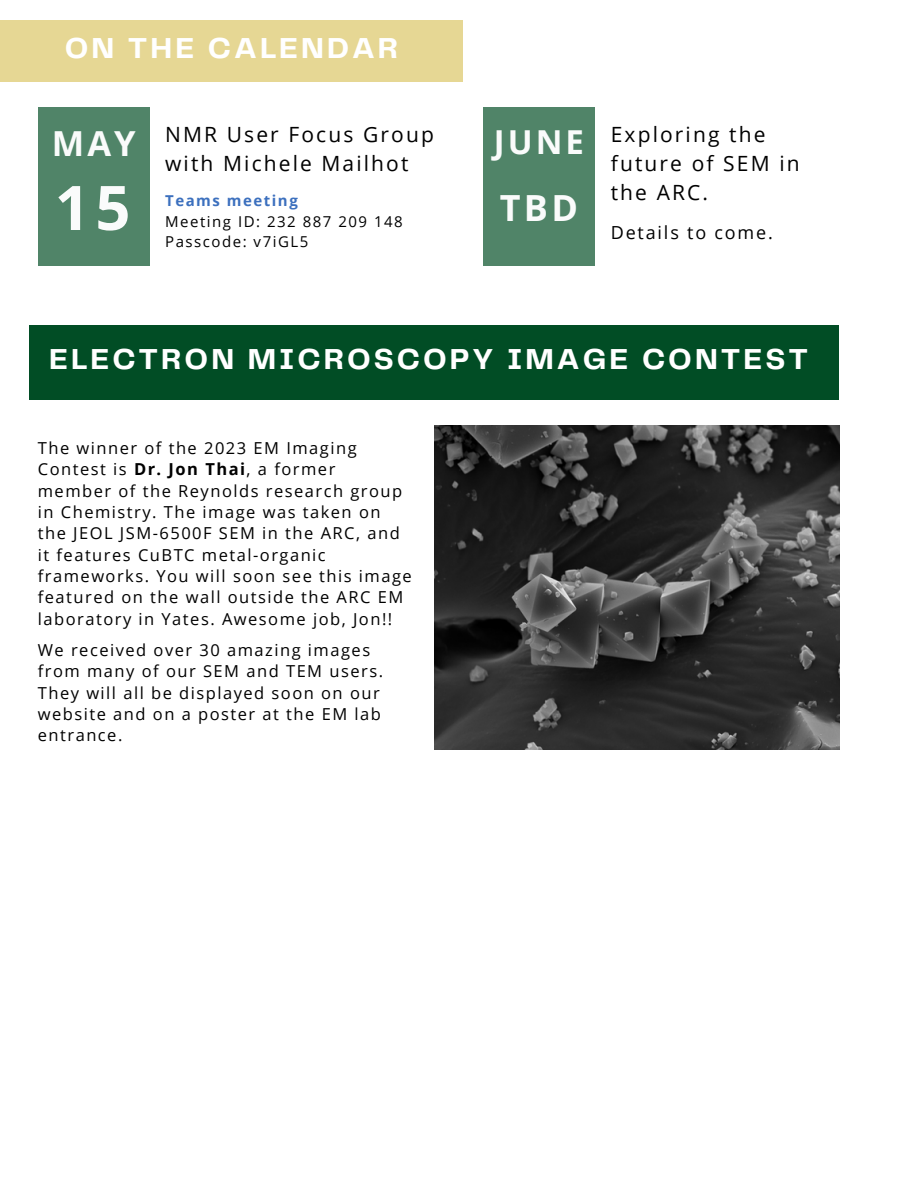
<style>
.page{position:relative;width:918px;height:1188px;background:#fff}
.page>*{position:absolute;margin:0;border:0;box-sizing:border-box;transform-origin:0 0}
.t1{font:700 61.5px "Open Sans";color:#fafbfb}
.t2{font:700 36px "Open Sans";color:#fafbfb}
.t3{font:700 34.5px "Open Sans";color:#fafbfb}
.t4{font:700 33px "Open Sans";color:#fafbfb}
.t5{font:700 30px "Telegraf";letter-spacing:.1em;color:#fff}
.t6{font:21px/29.2px "Open Sans";letter-spacing:.1em;color:#000}
.t7{font:18px "Open Sans";letter-spacing:.1em;color:#000}
.t8{font:16.5px/21.3px "Open Sans";letter-spacing:.09em;color:#000}
.t9{font:15px "Open Sans";letter-spacing:.1em;color:#000}
.t10{font:700 15px "Open Sans";letter-spacing:.1em;color:#3c70be}
.s1{font-weight:700}
</style>
<div class="page">
<div style="left:29px;top:326px;width:810px;height:74px;background:#014d25"></div>
<div style="left:0;top:20px;width:463px;height:62px;background:#e6d794"></div>
<div style="left:38px;top:107px;width:112px;height:159px;background:#508468"></div>
<img style="left:434px;top:425px;width:405px;height:324px">
<div style="left:483px;top:107px;width:112px;height:159px;background:#508468"></div>
<p class="t5" style="left:65px;top:36px;width:335px">ON THE CALENDAR</p>
<p class="t3" style="left:52px;top:119px;width:86px">MAY</p>
<p class="t1" style="left:55px;top:164px;width:77px">15</p>
<p class="t6" style="left:165px;top:119px;width:270px">NMR User Focus Group with Michele Mailhot</p>
<p class="t10" style="left:165px;top:190px;width:134px">Teams meeting</p>
<p class="t9" style="left:165px;top:211px;width:239px">Meeting ID: 232 887 209 148</p>
<p class="t9" style="left:165px;top:231px;width:145px">Passcode: v7iGL5</p>
<p class="t4" style="left:494px;top:118px;width:92px">JUNE</p>
<p class="t2" style="left:500px;top:183px;width:80px">TBD</p>
<p class="t6" style="left:611px;top:119px;width:190px">Exploring the future of SEM in the ARC.</p>
<p class="t7" style="left:611px;top:219px;width:164px">Details to come.</p>
<p class="t5" style="left:49px;top:347px;width:761px">ELECTRON MICROSCOPY IMAGE CONTEST</p>
<p class="t8" style="left:38px;top:437px;width:375px">The winner of the 2023 EM Imaging Contest is <span class="s1">Dr. Jon Thai</span>, a former member of the Reynolds research group in Chemistry. The image was taken on the JEOL JSM-6500F SEM in the ARC, and it features CuBTC metal-organic frameworks. You will soon see this image featured on the wall outside the ARC EM laboratory in Yates. Awesome job, Jon!!</p>
<p class="t8" style="left:38px;top:639px;width:347px">We received over 30 amazing images from many of our SEM and TEM users.<br>They will all be displayed soon on our website and on a poster at the EM lab entrance.</p>
</div>
